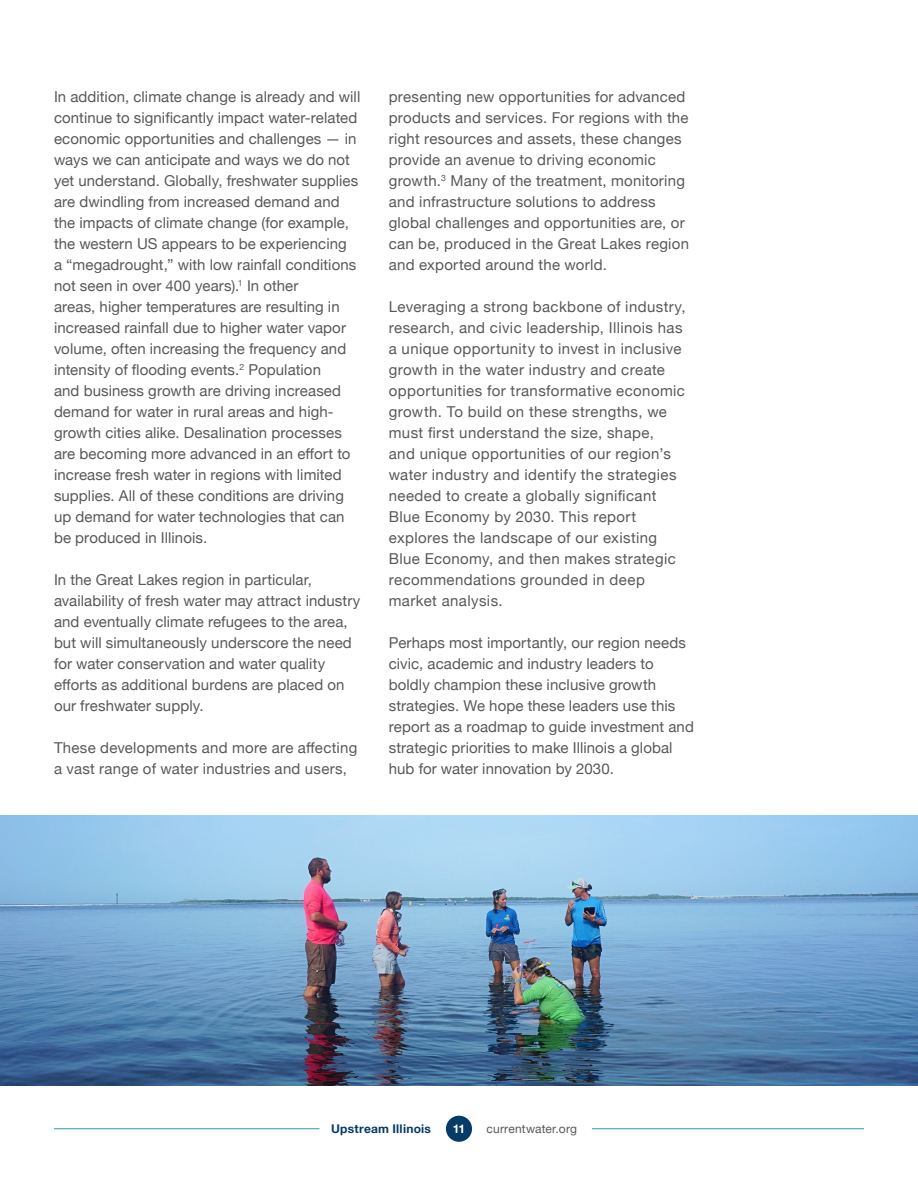
<style>
.page{position:relative;width:918px;height:1188px;background:#fff}
.page>*{position:absolute;margin:0;border:0;box-sizing:border-box;transform-origin:0 0}
.t1{font:15px/21px "Helvetica Neue";letter-spacing:.01em;color:#58595b}
.t2{font:700 12px "Helvetica Neue";letter-spacing:.02em;color:#053b67}
.t3{font:12px "Helvetica Neue";letter-spacing:.015em;color:#58595b}
.t4{font:700 12px "Helvetica Neue";color:#fff}
</style>
<div class="page">
<hr style="left:54px;top:1128px;width:266px;height:1px;background:#2a9db6">
<hr style="left:592px;top:1128px;width:272px;height:1px;background:#2a9db6">
<div style="left:446px;top:1116px;width:26px;height:26px;background:#053b67;border-radius:50%"></div>
<img style="left:0;top:816px;width:918px;height:269px">
<p class="t1" style="left:54px;top:87px;width:308px">In addition, climate change is already and will continue to significantly impact water-related economic opportunities and challenges — in ways we can anticipate and ways we do not yet understand. Globally, freshwater supplies are dwindling from increased demand and the impacts of climate change (for example, the western US appears to be experiencing<br>a “megadrought,” with low rainfall conditions not seen in over 400 years).<sup>1</sup> In other<br>areas, higher temperatures are resulting in increased rainfall due to higher water vapor volume, often increasing the frequency and intensity of flooding events.<sup>2</sup> Population<br>and business growth are driving increased demand for water in rural areas and high&shy;growth cities alike. Desalination processes are becoming more advanced in an effort to increase fresh water in regions with limited supplies. All of these conditions are driving up demand for water technologies that can be produced in Illinois.</p>
<p class="t1" style="left:54px;top:570px;width:308px">In the Great Lakes region in particular, availability of fresh water may attract industry and eventually climate refugees to the area, but will simultaneously underscore the need for water conservation and water quality efforts as additional burdens are placed on our freshwater supply.</p>
<p class="t1" style="left:54px;top:738px;width:305px">These developments and more are affecting a vast range of water industries and users,</p>
<p class="t1" style="left:389px;top:87px;width:302px">presenting new opportunities for advanced products and services. For regions with the right resources and assets, these changes provide an avenue to driving economic growth.<sup>3</sup> Many of the treatment, monitoring and infrastructure solutions to address global challenges and opportunities are, or can be, produced in the Great Lakes region and exported around the world.</p>
<p class="t1" style="left:389px;top:297px;width:298px">Leveraging a strong backbone of industry, research, and civic leadership, Illinois has a unique opportunity to invest in inclusive growth in the water industry and create opportunities for transformative economic growth. To build on these strengths, we must first understand the size, shape,<br>and unique opportunities of our region’s water industry and identify the strategies needed to create a globally significant Blue Economy by 2030. This report explores the landscape of our existing Blue Economy, and then makes strategic recommendations grounded in deep market analysis.</p>
<p class="t1" style="left:389px;top:633px;width:307px">Perhaps most importantly, our region needs civic, academic and industry leaders to boldly champion these inclusive growth strategies. We hope these leaders use this report as a roadmap to guide investment and strategic priorities to make Illinois a global hub for water innovation by 2030.</p>
<p class="t2" style="left:331px;top:1119px;width:102px">Upstream Illinois</p>
<p class="t4" style="left:453px;top:1119px;width:14px">11</p>
<p class="t3" style="left:487px;top:1120px;width:92px">currentwater.org</p>
</div>
